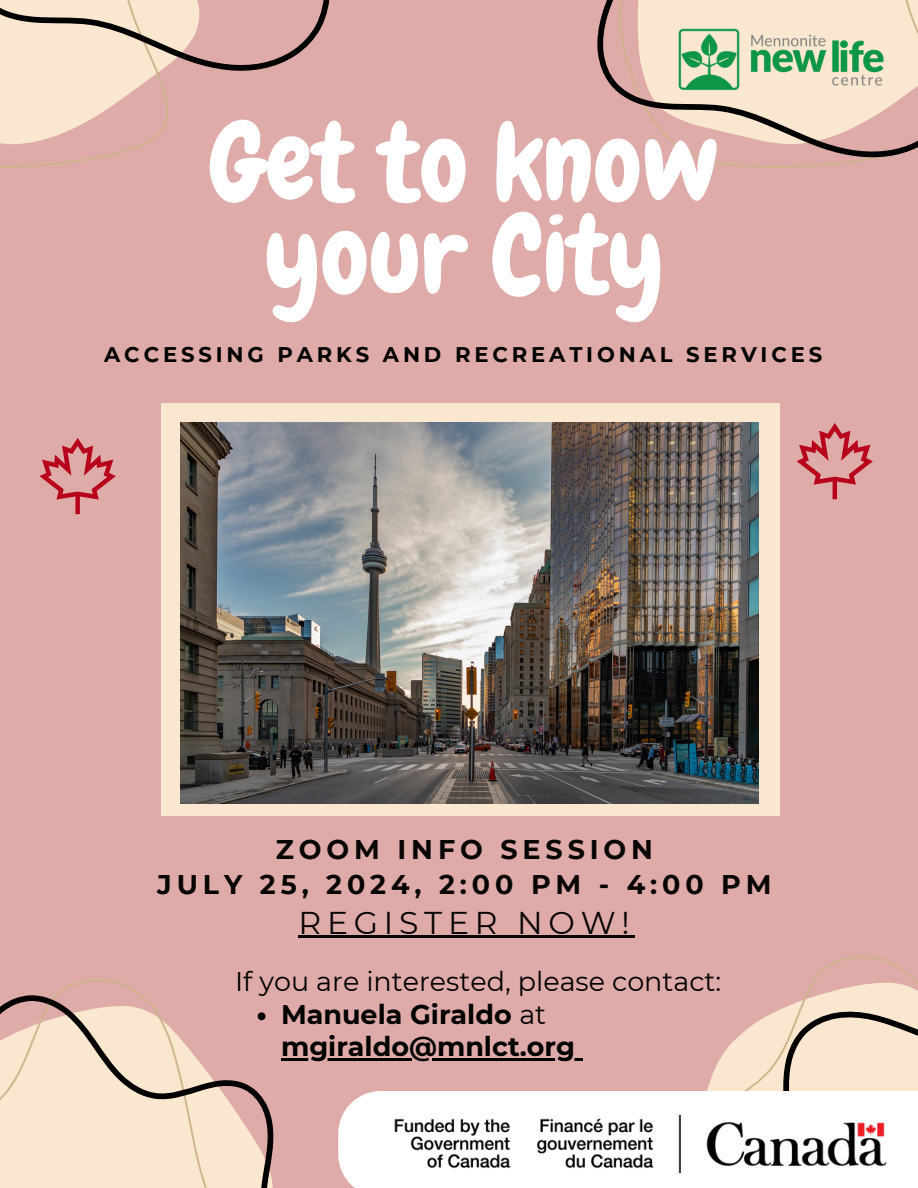
<style>
.page{position:relative;width:918px;height:1188px;background:#dfaba9}
.page>*{position:absolute;margin:0;border:0;box-sizing:border-box;transform-origin:0 0}
.t1{font:107.55px/92.2px "Chewy";color:#fff;text-align:center}
.t2{font:31.5px "Montserrat";letter-spacing:.18em;color:#070404}
.t3{font:700 27px/34.8px "Montserrat";letter-spacing:.18em;color:#070404;text-align:center}
.t4{font:700 27px "Montserrat";color:#000}
.t5{font:27px "Montserrat";color:#000}
.t6{font:700 21.15px "Montserrat";letter-spacing:.18em;color:#000}
.s1{font-weight:400}
</style>
<div class="page">
<div style="left:161px;top:404px;width:618px;height:412px;background:#f9e7cf"></div>
<img style="left:180px;top:423px;width:578px;height:380px">
<svg style="left:704px;top:160px;width:163px;height:8px"></svg>
<svg style="left:597px;top:0;width:321px;height:160px;fill:#f9e7cf"></svg>
<svg style="left:707px;top:956px;width:211px;height:135px"></svg>
<svg style="left:728px;top:1001px;width:190px;height:90px;background:#e6d3be"></svg>
<div style="left:338px;top:1091px;width:580px;height:97px;background:#fff"></div>
<svg style="left:56px;top:979px;width:86px;height:16px"></svg>
<svg style="left:0;top:0;width:330px;height:168px"></svg>
<svg style="left:0;top:995px;width:274px;height:193px;fill:#f9e7cf"></svg>
<svg style="left:797px;top:423px;width:76px;height:76px"></svg>
<svg style="left:40px;top:438px;width:76px;height:76px"></svg>
<img style="left:675px;top:27px;width:212px;height:65px">
<img style="left:394px;top:1115px;width:493px;height:58px">
<hr style="left:299px;top:936px;width:336px;height:2px;background:#070404">
<svg style="left:258px;top:1012px;width:8px;height:8px"></svg>
<hr style="left:281px;top:1058px;width:294px;height:3px;background:#000">
<svg style="left:575px;top:1058px;width:8px;height:3px"></svg>
<p class="t1" style="left:210px;top:117px;width:511px">Get to know your City</p>
<p class="t6" style="left:104px;top:341px;width:720px">ACCESSING PARKS AND RECREATIONAL SERVICES</p>
<p class="t3" style="left:157px;top:832px;width:616px">ZOOM INFO SESSION<br>JULY 25, 2024, 2:00 PM - 4:00 PM</p>
<p class="t2" style="left:299px;top:903px;width:333px">REGISTER NOW!</p>
<h1 class="t5" style="left:235px;top:965px;width:488px">If you are interested, please contact:</h1>
<p class="t4" style="left:281px;top:997px;width:267px">Manuela Giraldo <span class="s1">at</span></p>
<p class="t4" style="left:281px;top:1030px;width:296px">mgiraldo@mnlct.org</p>
</div>
